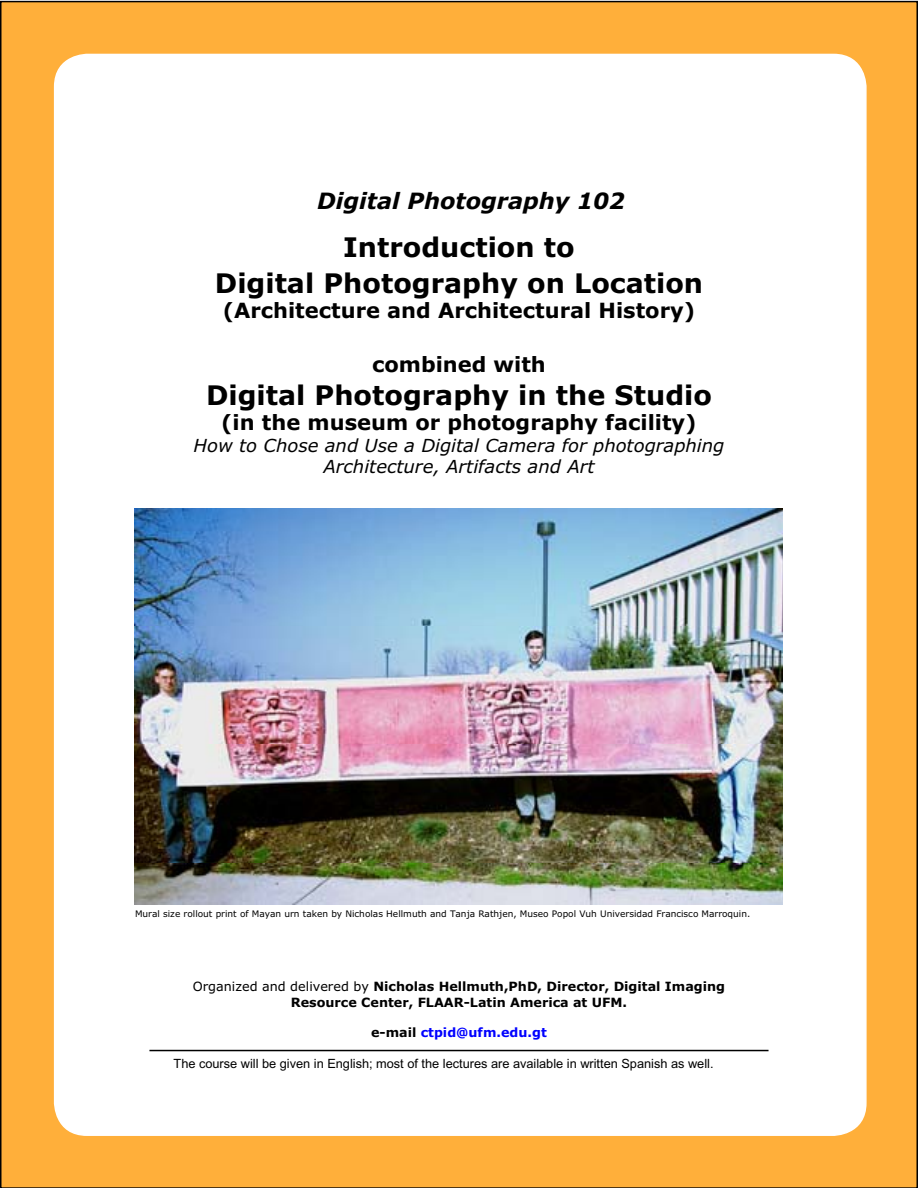
<style>
.page{position:relative;width:918px;height:1188px;background:#fff}
.page>*{position:absolute;margin:0;border:0;box-sizing:border-box;transform-origin:0 0}
.t1{font:700 27px/36px "Verdana";color:#000;text-align:center}
.t2{font:italic 700 22.5px "Verdana";color:#000}
.t3{font:700 21px "Verdana";color:#000}
.t4{font:italic 18px/21.6px "Verdana";color:#000;text-align:center}
.t5{font:700 12.75px/15.3px "Verdana";color:#000;text-align:center}
.t6{font:12.75px "Arial";color:#000}
.t7{font:700 12.75px "Verdana";color:#00f}
.t8{font:9px "Verdana";color:#000}
.s1{font-weight:400}
.s2{color:#000}
</style>
<div class="page">
<div style="left:0;top:1px;width:918px;height:1187px;background:#ffaf3a"></div>
<div style="left:55px;top:54px;width:811px;height:1081px;background:#fff;border-radius:32px"></div>
<hr style="left:149px;top:1050px;width:620px;height:1px;background:#000">
<img style="left:135px;top:508px;width:648px;height:396px">
<h2 class="t2" style="left:317px;top:192px;width:310px">Digital Photography 102</h2>
<h1 class="t1" style="left:215px;top:232px;width:490px">Introduction to<br>Digital Photography on Location</h1>
<h3 class="t3" style="left:223px;top:302px;width:474px">(Architecture and Architectural History)</h3>
<h3 class="t3" style="left:372px;top:356px;width:175px">combined with</h3>
<h1 class="t1" style="left:206px;top:379px;width:507px">Digital Photography in the Studio</h1>
<h3 class="t3" style="left:221px;top:414px;width:477px">(in the museum or photography facility)</h3>
<h3 class="t4" style="left:194px;top:436px;width:532px">How to Chose and Use a Digital Camera for photographing<br>Architecture, Artifacts and Art</h3>
<p class="t8" style="left:135px;top:910px;width:617px">Mural size rollout print of Mayan urn taken by Nicholas Hellmuth and Tanja Rathjen, Museo Popol Vuh Universidad Francisco Marroquin.</p>
<h3 class="t5" style="left:193px;top:980px;width:534px"><span class="s1">Organized and delivered by</span> Nicholas Hellmuth,PhD, Director, Digital Imaging<br>Resource Center, FLAAR-Latin America at UFM.</h3>
<h3 class="t7" style="left:371px;top:1027px;width:177px"><span class="s2">e-mail</span> ctpid@ufm.edu.gt</h3>
<h3 class="t6" style="left:174px;top:1059px;width:541px">The course will be given in English; most of the lectures are available in written Spanish as well.</h3>
</div>
